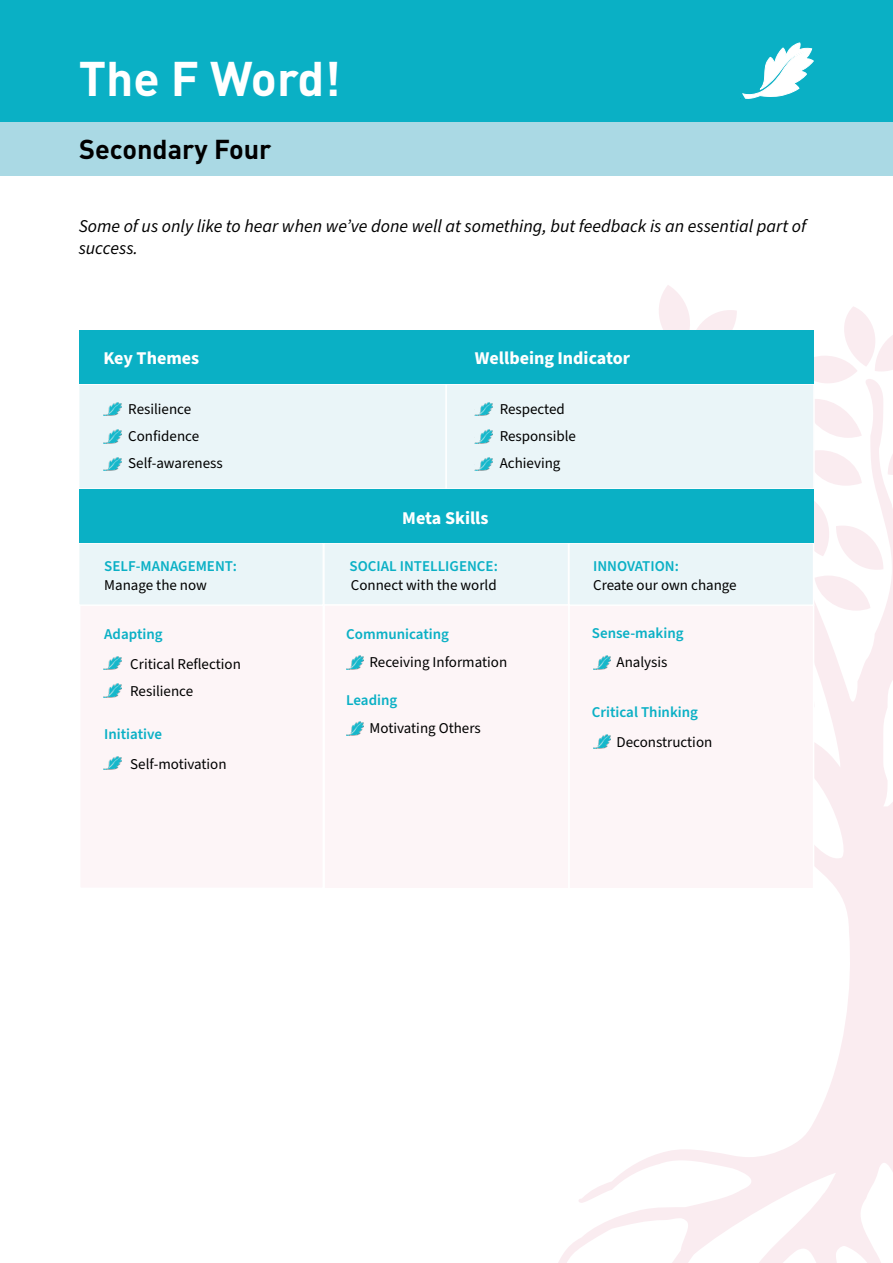
<style>
.page{position:relative;width:893px;height:1263px;background:#fff}
.page>*{position:absolute;margin:0;border:0;box-sizing:border-box;transform-origin:0 0}
.t1{font:700 48px "DIN";color:#fff}
.t2{font:700 27px "DIN";color:#000}
.t3{font:italic 18px/21.6px "Source Sans Pro";color:#000}
.t4{font:700 18px "Source Sans Pro";color:#fff}
.t5{font:15px/27px "Source Sans Pro";color:#000}
.t6{font:600 15px "Source Sans Pro";color:#0ab0c5}
</style>
<div class="page">
<svg style="left:558px;top:828px;width:335px;height:435px"></svg>
<svg style="left:659px;top:285px;width:234px;height:543px"></svg>
<div style="left:79px;top:604px;width:245px;height:285px;background:#fdf5f7"></div>
<div style="left:78px;top:383px;width:369px;height:107px;background:#eaf5f8;border:2px solid #fff"></div>
<img style="left:103px;top:402px;width:18px;height:14px">
<img style="left:103px;top:430px;width:18px;height:13px">
<img style="left:103px;top:656px;width:18px;height:14px">
<img style="left:103px;top:684px;width:18px;height:13px">
<img style="left:103px;top:756px;width:18px;height:14px">
<img style="left:103px;top:457px;width:18px;height:14px">
<div style="left:0;top:0;width:893px;height:176px;background:#0ab0c5"></div>
<div style="left:0;top:123px;width:893px;height:53px;background:#aad9e4"></div>
<div style="left:78px;top:542px;width:246px;height:64px;background:#eaf5f8;border:2px solid #fff"></div>
<div style="left:568px;top:604px;width:246px;height:285px;background:#fdf5f7"></div>
<div style="left:323px;top:542px;width:246px;height:64px;background:#eaf5f8;border:2px solid #fff"></div>
<div style="left:568px;top:542px;width:246px;height:64px;background:#eaf5f8;border:2px solid #fff"></div>
<div style="left:445px;top:383px;width:370px;height:107px;background:#eaf5f8;border:2px solid #fff"></div>
<div style="left:79px;top:330px;width:367px;height:53px;background:#0ab0c5"></div>
<div style="left:79px;top:489px;width:735px;height:53px;background:#0ab0c5"></div>
<div style="left:446px;top:330px;width:368px;height:53px;background:#0ab0c5"></div>
<div style="left:323px;top:604px;width:247px;height:285px;background:#fdf5f7"></div>
<svg style="left:740px;top:42px;width:74px;height:57px"></svg>
<img style="left:346px;top:656px;width:18px;height:13px">
<img style="left:346px;top:721px;width:18px;height:14px">
<img style="left:593px;top:656px;width:18px;height:13px">
<img style="left:593px;top:735px;width:18px;height:13px">
<img style="left:475px;top:402px;width:18px;height:14px">
<img style="left:475px;top:430px;width:18px;height:13px">
<img style="left:475px;top:457px;width:18px;height:14px">
<h1 class="t1" style="left:79px;top:62px;width:264px">The F Word!</h1>
<h2 class="t2" style="left:79px;top:139px;width:194px">Secondary Four</h2>
<p class="t3" style="left:79px;top:217px;width:729px">Some of us only like to hear when we’ve done well at something, but feedback is an essential part of success.</p>
<p class="t4" style="left:103px;top:351px;width:97px">Key Themes</p>
<p class="t4" style="left:475px;top:351px;width:157px">Wellbeing Indicator</p>
<p class="t5" style="left:128px;top:397px;width:96px">Resilience<br>Confidence<br>Self-awareness</p>
<p class="t5" style="left:500px;top:397px;width:78px">Respected<br>Responsible<br>Achieving</p>
<p class="t4" style="left:402px;top:511px;width:88px">Meta Skills</p>
<p class="t6" style="left:104px;top:560px;width:134px">SELF-MANAGEMENT:</p>
<p class="t5" style="left:104px;top:573px;width:104px">Manage the now</p>
<p class="t6" style="left:104px;top:628px;width:60px">Adapting</p>
<p class="t6" style="left:350px;top:560px;width:150px">SOCIAL INTELLIGENCE:</p>
<p class="t5" style="left:351px;top:573px;width:147px">Connect with the world</p>
<p class="t6" style="left:346px;top:628px;width:104px">Communicating</p>
<p class="t6" style="left:593px;top:560px;width:87px">INNOVATION:</p>
<p class="t5" style="left:593px;top:573px;width:145px">Create our own change</p>
<p class="t6" style="left:592px;top:627px;width:93px">Sense-making</p>
<p class="t5" style="left:130px;top:651px;width:112px;line-height:27.6px">Critical Reflection<br>Resilience</p>
<p class="t5" style="left:370px;top:650px;width:139px">Receiving Information</p>
<p class="t6" style="left:346px;top:694px;width:53px">Leading</p>
<p class="t5" style="left:616px;top:650px;width:53px">Analysis</p>
<p class="t6" style="left:592px;top:706px;width:108px">Critical Thinking</p>
<p class="t6" style="left:104px;top:728px;width:59px">Initiative</p>
<p class="t5" style="left:370px;top:716px;width:113px">Motivating Others</p>
<p class="t5" style="left:616px;top:729px;width:97px">Deconstruction</p>
<p class="t5" style="left:130px;top:751px;width:98px">Self-motivation</p>
</div>
